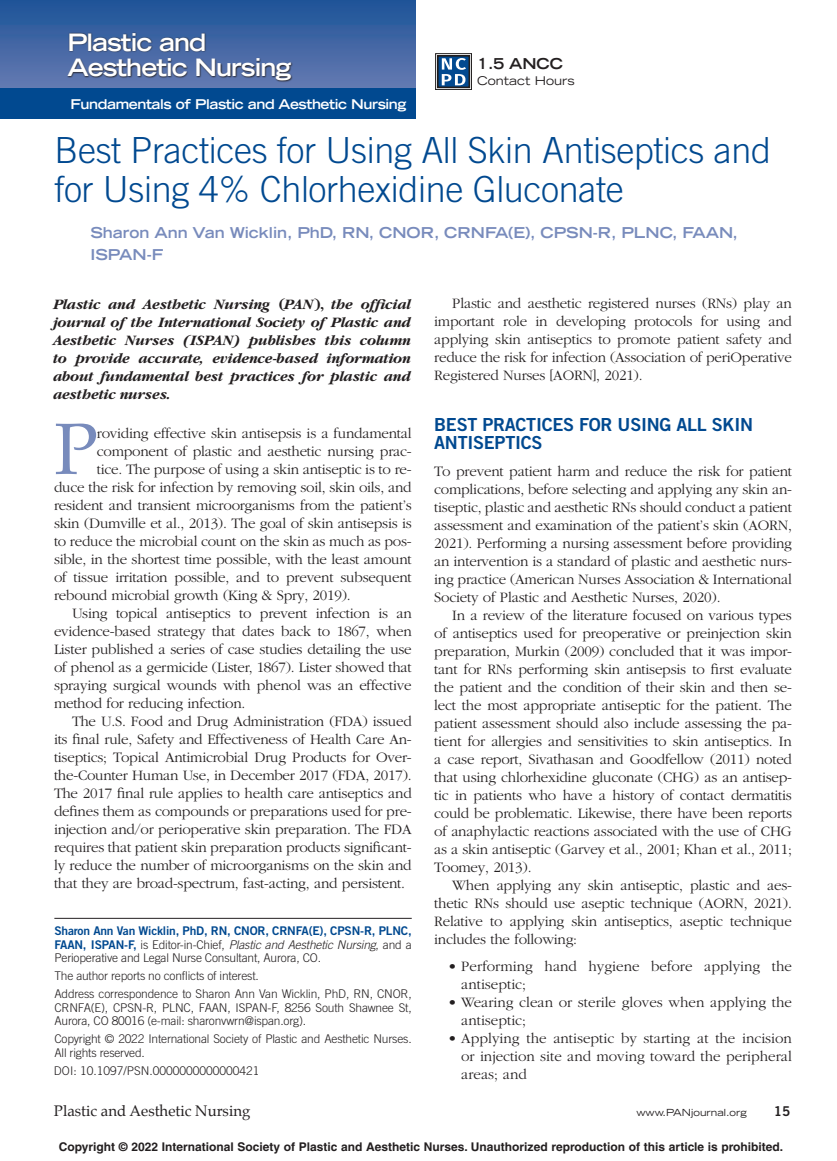
<style>
.page{position:relative;width:837px;height:1161px;background:#fff}
.page>*{position:absolute;margin:0;border:0;box-sizing:border-box;transform-origin:0 0}
.AOPara{font:72.75px "Palatino";color:#788bbc}
.ArticleTitle{font:300 36px/39px "Trade Gothic";letter-spacing:-.01em;color:#014990}
.t1{font:700 expanded 24px/25.5px "Trade Gothic LH";letter-spacing:-.04em;color:#fff}
.t2{font:18px/18px "Trade Gothic Bold Two";letter-spacing:-.015em;color:#014990}
.Para{font:300 15px/18px "Garamond";letter-spacing:-.015em;color:#231f20;text-align:justify}
.AOPara-2{font:300 15px "Garamond";letter-spacing:-.015em;color:#231f20}
.ParaFL{font:300 15px/18px "Garamond";letter-spacing:-.015em;color:#231f20;text-align:justify}
.ParaFL-2{font:italic 700 15px/18px "Garamond";letter-spacing:-.015em;color:#231f20;text-align:justify}
.ArticleAU{font:700 expanded 15px/21.6px "Trade Gothic LH";color:#788bbc}
.t3{font:15px "Palatino";color:#231f20}
.t4{font:700 expanded 15px "Trade Gothic LH";color:#231f20}
.t5{font:700 expanded 13.5px "Trade Gothic LH";letter-spacing:-.03em;color:#fff}
.t6{font:13.5px "Trade Gothic Bold Two";color:#231f20}
.AuthorNotes{font:300 12px/13.5px "Trade Gothic";letter-spacing:-.015em;color:#231f20;text-align:justify}
.ArticleAffl{font:300 12px/13.5px "Trade Gothic";letter-spacing:-.015em;color:#231f20;text-align:justify}
.t7{font:700 12px "Helvetica";color:#231f20}
.DOI{font:300 12px "Trade Gothic";color:#231f20}
.t8{font:expanded 12px "Trade Gothic LH";color:#231f20}
.t9{font:expanded 9.75px "Trade Gothic LH";color:#231f20}
.s1{font-style:normal}
.s2{font-family:"Trade Gothic Bold Two";font-weight:400;color:#014990}
.s3{font-style:italic}
</style>
<div class="page">
<div style="left:0;top:0;width:416px;height:88px;background:linear-gradient(to bottom,#1d5398,#6579b1)"></div>
<svg style="left:67px;top:32px;width:226px;height:51px;background:#435a89"></svg>
<div style="left:0;top:88px;width:416px;height:31px;background:#014990"></div>
<hr style="left:54px;top:918px;width:358px;height:1px;background:#231f20">
<svg style="left:435px;top:53px;width:37px;height:37px"></svg>
<h3 class="t1" style="left:68px;top:29px;width:225px">Plastic and<br>Aesthetic Nursing</h3>
<p class="t5" style="left:70px;top:95px;width:338px">Fundamentals of Plastic and Aesthetic Nursing</p>
<p class="t4" style="left:477px;top:54px;width:88px">1.5 ANCC</p>
<p class="t8" style="left:477px;top:73px;width:99px">Contact Hours</p>
<p class="ArticleTitle" style="left:54px;top:131px;width:718px">Best Practices for Using All Skin Antiseptics and for Using 4% Chlorhexidine Gluconate</p>
<p class="ArticleAU" style="left:90px;top:222px;width:649px">Sharon Ann Van Wicklin, PhD, RN, CNOR, CRNFA(E), CPSN-R, PLNC, FAAN,<br>ISPAN-F</p>
<p class="ParaFL-2" style="left:54px;top:295px;width:359px">Plastic and Aesthetic Nursing <span class="s1">(</span>PAN<span class="s1">),</span> the official journal of the International Society of Plastic and Aesthetic Nurses (ISPAN) publishes this column to provide accurate, evidence-based information about fundamental best practices for plastic and aesthetic nurses.</p>
<p class="AOPara" style="left:54px;top:389px;width:45px">P</p>
<p class="AOPara-2" style="left:97px;top:425px;width:316px">roviding effective skin antisepsis is a fundamental</p>
<p class="AOPara-2" style="left:97px;top:443px;width:316px">component of plastic and aesthetic nursing prac-</p>
<p class="AOPara-2" style="left:97px;top:461px;width:316px">tice. The purpose of using a skin antiseptic is to re-</p>
<p class="AOPara-2" style="left:54px;top:479px;width:359px">duce the risk for infection by removing soil, skin oils, and</p>
<p class="AOPara-2" style="left:54px;top:497px;width:359px">resident and transient microorganisms from the patient’s</p>
<p class="AOPara-2" style="left:54px;top:515px;width:359px">skin (Dumville et al., 2013). The goal of skin antisepsis is</p>
<p class="AOPara-2" style="left:54px;top:533px;width:359px">to reduce the microbial count on the skin as much as pos-</p>
<p class="AOPara-2" style="left:54px;top:551px;width:359px">sible, in the shortest time possible, with the least amount</p>
<p class="AOPara-2" style="left:54px;top:569px;width:359px">of tissue irritation possible, and to prevent subsequent</p>
<p class="AOPara-2" style="left:54px;top:587px;width:298px">rebound microbial growth (King &amp; Spry, 2019).</p>
<p class="Para" style="left:54px;top:605px;width:359px;text-indent:18px">Using topical antiseptics to prevent infection is an evidence-based strategy that dates back to 1867, when Lister published a series of case studies detailing the use of phenol as a germicide (Lister, 1867). Lister showed that spraying surgical wounds with phenol was an effective method for reducing infection.</p>
<p class="Para" style="left:54px;top:713px;width:359px;text-indent:18px">The U.S. Food and Drug Administration (FDA) issued its final rule, Safety and Effectiveness of Health Care An&shy;tiseptics; Topical Antimicrobial Drug Products for Over&shy;the-Counter Human Use, in December 2017 (FDA, 2017).<br>The 2017 final rule applies to health care antiseptics and defines them as compounds or preparations used for pre&shy;injection and/or perioperative skin preparation. The FDA requires that patient skin preparation products significant&shy;ly reduce the number of microorganisms on the skin and that they are broad-spectrum, fast-acting, and persistent.</p>
<p class="ArticleAffl" style="left:54px;top:924px;width:359px"><span class="s2">Sharon Ann Van Wicklin, PhD, RN, CNOR, CRNFA(E), CPSN-R, PLNC, FAAN, ISPAN-F,</span> is Editor-in-Chief, <span class="s3">Plastic and Aesthetic Nursing</span>, and a Perioperative and Legal Nurse Consultant, Aurora, CO.</p>
<p class="AuthorNotes" style="left:54px;top:969px;width:206px">The author reports no conflicts of interest.</p>
<p class="AuthorNotes" style="left:54px;top:987px;width:359px">Address correspondence to Sharon Ann Van Wicklin, PhD, RN, CNOR, CRNFA(E), CPSN-R, PLNC, FAAN, ISPAN-F, 8256 South Shawnee St, Aurora, CO 80016 (e-mail: sharonvwrn@ispan.org).</p>
<p class="AuthorNotes" style="left:54px;top:1032px;width:359px">Copyright © 2022 International Society of Plastic and Aesthetic Nurses.<br>All rights reserved.</p>
<p class="DOI" style="left:54px;top:1064px;width:207px">DOI: 10.1097/PSN.0000000000000421</p>
<p class="Para" style="left:434px;top:295px;width:359px;text-indent:18px">Plastic and aesthetic registered nurses (RNs) play an important role in developing protocols for using and applying skin antiseptics to promote patient safety and reduce the risk for infection (Association of periOperative Registered Nurses [AORN], 2021).</p>
<h1 class="t2" style="left:434px;top:416px;width:320px">BEST PRACTICES FOR USING ALL SKIN<br>ANTISEPTICS</h1>
<p class="ParaFL" style="left:434px;top:463px;width:359px">To prevent patient harm and reduce the risk for patient complications, before selecting and applying any skin an&shy;tiseptic, plastic and aesthetic RNs should conduct a patient assessment and examination of the patient’s skin (AORN, 2021). Performing a nursing assessment before providing an intervention is a standard of plastic and aesthetic nurs&shy;ing practice (American Nurses Association &amp; International Society of Plastic and Aesthetic Nurses, 2020).</p>
<p class="Para" style="left:434px;top:607px;width:359px;text-indent:18px">In a review of the literature focused on various types of antiseptics used for preoperative or preinjection skin preparation, Murkin (2009) concluded that it was impor&shy;tant for RNs performing skin antisepsis to first evaluate the patient and the condition of their skin and then se&shy;lect the most appropriate antiseptic for the patient. The patient assessment should also include assessing the pa&shy;tient for allergies and sensitivities to skin antiseptics. In a case report, Sivathasan and Goodfellow (2011) noted that using chlorhexidine gluconate (CHG) as an antisep&shy;tic in patients who have a history of contact dermatitis could be problematic. Likewise, there have been reports of anaphylactic reactions associated with the use of CHG as a skin antiseptic (Garvey et al., 2001; Khan et al., 2011; Toomey, 2013).</p>
<p class="Para" style="left:434px;top:877px;width:359px;text-indent:18px">When applying any skin antiseptic, plastic and aes&shy;thetic RNs should use aseptic technique (AORN, 2021).<br>Relative to applying skin antiseptics, aseptic technique includes the following:</p>
<p class="Para" style="left:461px;top:958px;width:332px;text-indent:-14px">• Performing hand hygiene before applying the antiseptic;</p>
<p class="Para" style="left:461px;top:994px;width:332px;text-indent:-14px">• Wearing clean or sterile gloves when applying the antiseptic;</p>
<p class="Para" style="left:461px;top:1030px;width:332px;text-indent:-14px">• Applying the antiseptic by starting at the incision or injection site and moving toward the peripheral areas; and</p>
<p class="t3" style="left:54px;top:1098px;width:198px">Plastic and Aesthetic Nursing</p>
<p class="t9" style="left:636px;top:1106px;width:112px">www.PANjournal.org</p>
<p class="t6" style="left:774px;top:1103px;width:18px">15</p>
<p class="t7" style="left:59px;top:1139px;width:726px">Copyright © 2022 International Society of Plastic and Aesthetic Nurses. Unauthorized reproduction of this article is prohibited.</p>
</div>
